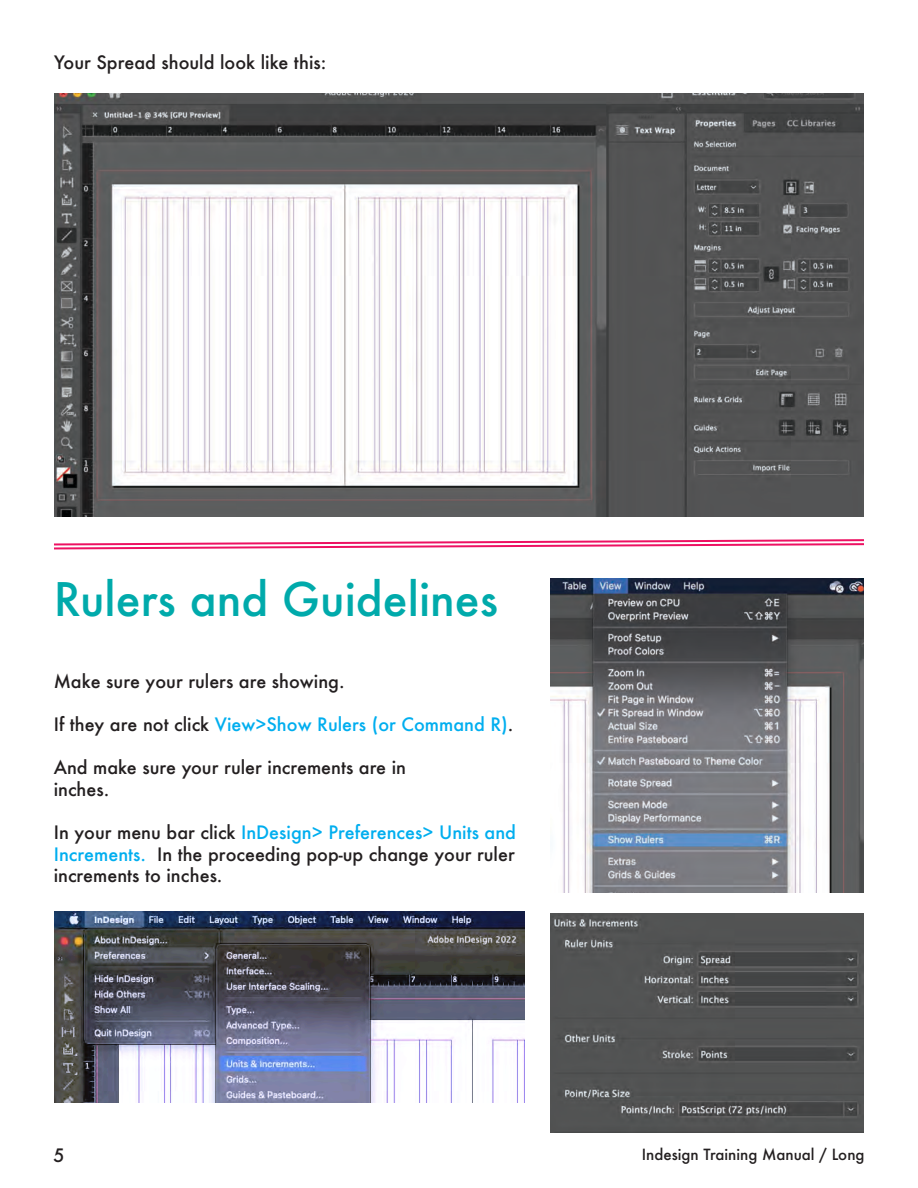
<style>
.page{position:relative;width:918px;height:1188px;background:#fff}
.page>*{position:absolute;margin:0;border:0;box-sizing:border-box;transform-origin:0 0}
.t1{font:500 45px "Futura";color:#00aaab}
.t2{font:500 18px/21.6px "Futura";color:#231f20}
.t3{font:500 18px "Futura";color:#00aeef}
.t4{font:500 15px "Futura";color:#231f20}
.s1{color:#231f20}
.s2{color:#00aeef}
</style>
<div class="page">
<img style="left:54px;top:93px;width:810px;height:423px">
<img style="left:551px;top:579px;width:313px;height:313px">
<img style="left:55px;top:911px;width:469px;height:191px">
<img style="left:551px;top:914px;width:313px;height:219px">
<svg style="left:54px;top:539px;width:810px;height:11px"></svg>
<p class="t2" style="left:54px;top:51px;width:274px">Your Spread should look like this:</p>
<p class="t1" style="left:54px;top:568px;width:446px">Rulers and Guidelines</p>
<p class="t2" style="left:54px;top:670px;width:292px">Make sure your rulers are showing.</p>
<p class="t3" style="left:54px;top:712px;width:461px"><span class="s1">If they are not click</span> View&gt;Show Rulers (or Command R)<span class="s1">.</span></p>
<p class="t2" style="left:54px;top:757px;width:354px">And make sure your ruler increments are in inches.</p>
<p class="t2" style="left:54px;top:822px;width:464px;text-align:justify">In your menu bar click <span class="s2">InDesign&gt; Preferences&gt; Units and Increments.</span> In the proceeding pop-up change your ruler increments to inches.</p>
<p class="t2" style="left:53px;top:1145px;width:13px">5</p>
<p class="t4" style="left:642px;top:1144px;width:224px">Indesign Training Manual / Long</p>
</div>
